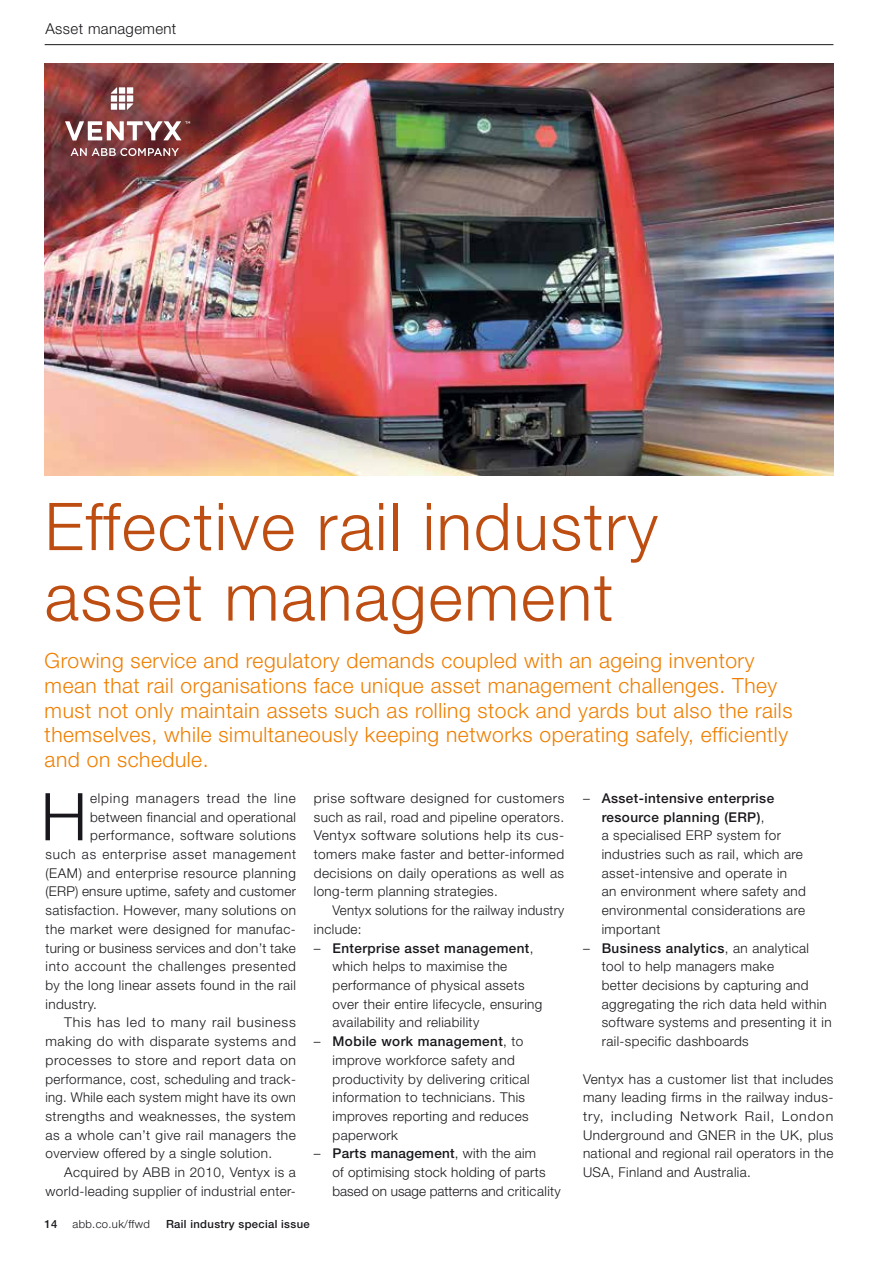
<style>
.page{position:relative;width:893px;height:1263px;background:#fff}
.page>*{position:absolute;margin:0;border:0;box-sizing:border-box;transform-origin:0 0}
.t1{font:300 66px/70.5px "Helvetica Neue";letter-spacing:.025em;color:#bd4d11}
.t2{font:300 65.85px "Helvetica Neue";color:#1a171c}
.t3{font:300 21px/24.8px "Helvetica Neue";letter-spacing:.025em;color:#ee7f00}
.t4{font:300 15px "Helvetica Neue";letter-spacing:.025em;color:#1a171c}
.t5{font:300 13.5px/18.8px "Helvetica Neue";letter-spacing:.03em;color:#1a171c}
.t6{font:300 13.5px "Helvetica Neue";letter-spacing:.05em;color:#1a171c}
.t7{font:300 13.5px "Helvetica Neue";letter-spacing:.055em;color:#1a171c}
.t8{font:300 13.5px "Helvetica Neue";letter-spacing:.03em;color:#1a171c;scale:1.04 1}
.t9{font:300 13.5px "Helvetica Neue";letter-spacing:.05em;color:#1a171c;scale:1.05 1}
.t10{font:300 13.5px "Helvetica Neue";letter-spacing:.065em;color:#1a171c}
.t11{font:500 11.25px "Helvetica Neue";letter-spacing:.03em;color:#1a171c}
.t12{font:300 11.25px "Helvetica Neue";letter-spacing:.03em;color:#1a171c}
.s1{font-weight:500}
</style>
<div class="page">
<hr style="left:45px;top:44px;width:788px;height:1px;background:#1a171c">
<img style="left:45px;top:63px;width:788px;height:412px">
<div style="left:127px;top:95px;width:6px;height:7px;background:#fff"></div>
<div style="left:119px;top:95px;width:6px;height:7px;background:#fff"></div>
<svg style="left:127px;top:103px;width:6px;height:7px"></svg>
<div style="left:119px;top:87px;width:6px;height:7px;background:#fff"></div>
<div style="left:127px;top:87px;width:6px;height:7px;background:#fff"></div>
<div style="left:119px;top:103px;width:6px;height:7px;background:#fff"></div>
<div style="left:111px;top:103px;width:6px;height:7px;background:#fff"></div>
<svg style="left:111px;top:87px;width:6px;height:7px"></svg>
<div style="left:111px;top:95px;width:6px;height:7px;background:#fff"></div>
<svg style="left:71px;top:148px;width:108px;height:8px"></svg>
<svg style="left:65px;top:121px;width:125px;height:20px"></svg>
<p class="t4" style="left:45px;top:20px;width:132px">Asset management</p>
<h1 class="t1" style="left:45px;top:490px;width:615px">Effective rail industry asset management</h1>
<p class="t3" style="left:45px;top:648px;width:749px">Growing service and regulatory demands coupled with an ageing inventory mean that rail organisations face unique asset management challenges. They must not only maintain assets such as rolling stock and yards but also the rails themselves, while simultaneously keeping networks operating safely, efficiently and on schedule.</p>
<h2 class="t2" style="left:41px;top:777px;width:48px">H</h2>
<p class="t10" style="left:90px;top:790px;width:207px">elping managers tread the line</p>
<p class="t5" style="left:90px;top:807px;width:207px">between financial and operational</p>
<p class="t5" style="left:90px;top:826px;width:207px">performance, software solutions</p>
<p class="t7" style="left:45px;top:846px;width:252px">such as enterprise asset management</p>
<p class="t5" style="left:45px;top:863px;width:252px">(EAM) and enterprise resource planning</p>
<p class="t5" style="left:45px;top:882px;width:252px">(ERP) ensure uptime, safety and customer</p>
<p class="t5" style="left:45px;top:901px;width:252px">satisfaction. However, many solutions on</p>
<p class="t5" style="left:45px;top:919px;width:252px">the market were designed for manufac-</p>
<p class="t5" style="left:45px;top:938px;width:252px">turing or business services and don’t take</p>
<p class="t6" style="left:45px;top:958px;width:252px">into account the challenges presented</p>
<p class="t5" style="left:45px;top:975px;width:252px">by the long linear assets found in the rail</p>
<p class="t5" style="left:45px;top:994px;width:53px">industry.</p>
<p class="t9" style="left:64px;top:1014px;width:222px">This has led to many rail business</p>
<p class="t5" style="left:45px;top:1032px;width:252px">making do with disparate systems and</p>
<p class="t8" style="left:45px;top:1052px;width:242px">processes to store and report data on</p>
<p class="t5" style="left:45px;top:1069px;width:252px">performance, cost, scheduling and track-</p>
<p class="t5" style="left:45px;top:1088px;width:252px">ing. While each system might have its own</p>
<p class="t5" style="left:45px;top:1106px;width:252px">strengths and weaknesses, the system</p>
<p class="t5" style="left:45px;top:1125px;width:252px">as a whole can’t give rail managers the</p>
<p class="t5" style="left:45px;top:1144px;width:228px">overview offered by a single solution.</p>
<p class="t5" style="left:64px;top:1162px;width:233px">Acquired by ABB in 2010, Ventyx is a</p>
<p class="t5" style="left:45px;top:1181px;width:252px">world-leading supplier of industrial enter-</p>
<p class="t5" style="left:314px;top:788px;width:252px;text-align:justify">prise software designed for customers such as rail, road and pipeline operators.<br>Ventyx software solutions help its cus&shy;tomers make faster and better-informed decisions on daily operations as well as long-term planning strategies.</p>
<p class="t5" style="left:314px;top:901px;width:252px;text-indent:19px">Ventyx solutions for the railway industry include:</p>
<p class="t5" style="left:333px;top:938px;width:211px;text-indent:-19px">– <span class="s1">Enterprise asset management</span>, which helps to maximise the performance of physical assets over their entire lifecycle, ensuring availability and reliability</p>
<p class="t5" style="left:333px;top:1032px;width:199px;text-indent:-19px">– <span class="s1">Mobile work management</span>, to improve workforce safety and productivity by delivering critical information to technicians. This improves reporting and reduces paperwork</p>
<p class="t5" style="left:333px;top:1144px;width:230px;text-indent:-19px">– <span class="s1">Parts management</span>, with the aim<br>of optimising stock holding of parts based on usage patterns and criticality</p>
<p class="t11" style="left:45px;top:1217px;width:14px">14</p>
<p class="t12" style="left:73px;top:1217px;width:79px">abb.co.uk/ffwd</p>
<p class="t11" style="left:166px;top:1217px;width:145px">Rail industry special issue</p>
<p class="t5" style="left:602px;top:788px;width:206px;text-indent:-19px">– <span class="s1">Asset-intensive enterprise resource planning (ERP)</span>,<br>a specialised ERP system for industries such as rail, which are asset-intensive and operate in<br>an environment where safety and environmental considerations are important</p>
<p class="t5" style="left:602px;top:938px;width:231px;text-indent:-19px">– <span class="s1">Business analytics</span>, an analytical tool to help managers make<br>better decisions by capturing and aggregating the rich data held within software systems and presenting it in rail-specific dashboards</p>
<p class="t5" style="left:583px;top:1069px;width:252px;text-align:justify">Ventyx has a customer list that includes many leading firms in the railway indus&shy;try, including Network Rail, London Underground and GNER in the UK, plus national and regional rail operators in the USA, Finland and Australia.</p>
</div>
